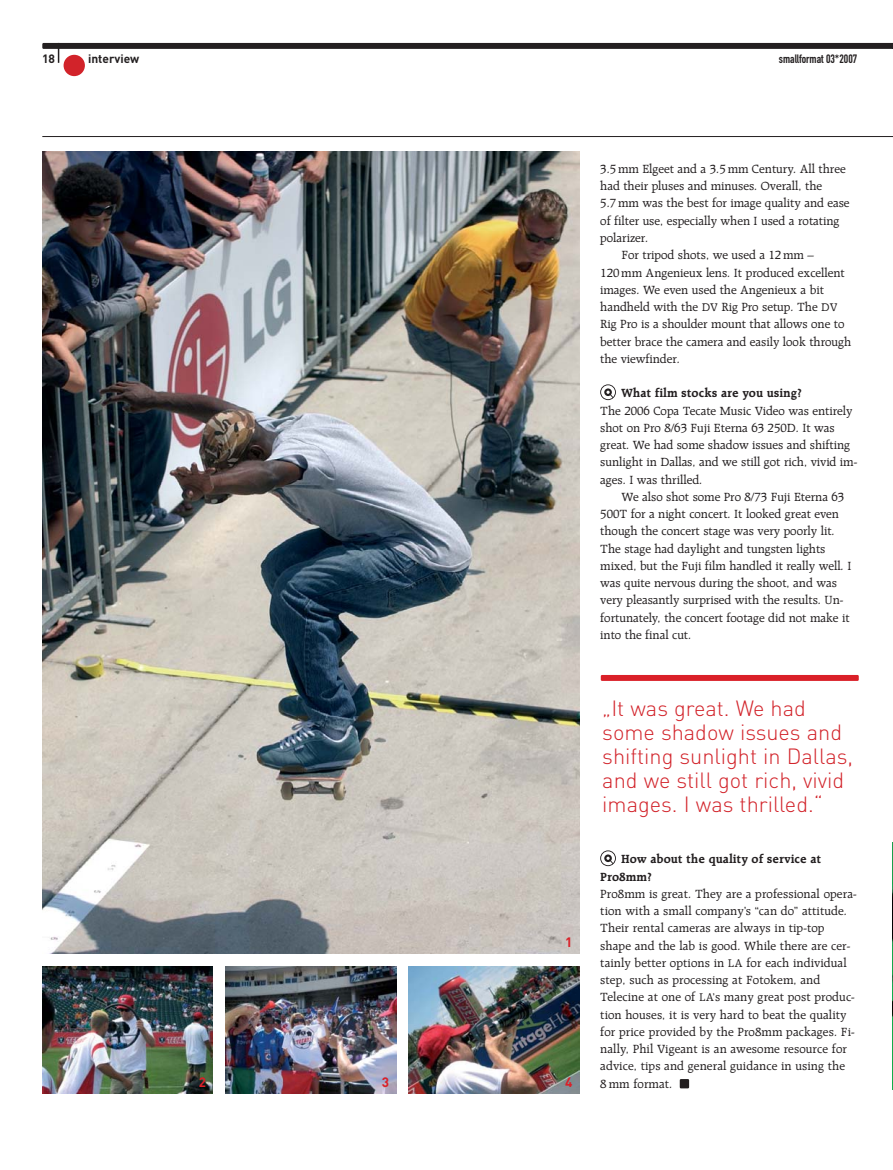
<style>
.page{position:relative;width:893px;height:1170px;background:#fff}
.page>*{position:absolute;margin:0;border:0;box-sizing:border-box;transform-origin:0 0}
.t1{font:300 21.75px/24px "DIN";color:#d2232a}
.t2{font:700 13.5px "DIN";color:#da2028}
.t3{font:12.75px/17.2px "Raleigh";color:#231f20}
.t4{font:700 12.75px/17.2px "Raleigh";color:#231f20}
.t5{font:12px "DIN Engschrift";color:#231f20}
.t6{font:700 12px "DIN";color:#231f20}
.s1{font-size:12px}
</style>
<div class="page">
<svg style="left:679px;top:1079px;width:11px;height:10px"></svg>
<div style="left:680px;top:1078px;width:9px;height:10px;background:#231f20"></div>
<svg style="left:600px;top:850px;width:16px;height:16px"></svg>
<svg style="left:600px;top:384px;width:16px;height:16px"></svg>
<img style="left:42px;top:151px;width:537px;height:802px">
<hr style="left:42px;top:136px;width:851px;height:1px;background:#231f20">
<svg style="left:64px;top:69px;width:21px;height:7px"></svg>
<div style="left:64px;top:55px;width:21px;height:21px;background:#d2232a;border-radius:50%"></div>
<svg style="left:42px;top:43px;width:851px;height:20px"></svg>
<img style="left:42px;top:966px;width:171px;height:127px">
<img style="left:226px;top:966px;width:170px;height:127px">
<img style="left:409px;top:966px;width:170px;height:127px">
<img style="left:892px;top:842px;width:1px;height:247px">
<div style="left:601px;top:675px;width:258px;height:6px;background:#da2028"></div>
<p class="t6" style="left:42px;top:55px;width:15px">18</p>
<p class="t6" style="left:88px;top:55px;width:53px">interview</p>
<p class="t5" style="left:779px;top:55px;width:80px">smallformat 03*2007</p>
<p class="t3" style="left:600px;top:161px;width:247px">3.5 mm Elgeet and a 3.5 mm Century. All three</p>
<p class="t3" style="left:600px;top:178px;width:223px">had their pluses and minuses. Overall, the</p>
<p class="t3" style="left:600px;top:195px;width:251px">5.7 mm was the best for image quality and ease</p>
<p class="t3" style="left:600px;top:213px;width:241px">of filter use, especially when I used a rotating</p>
<p class="t3" style="left:600px;top:230px;width:50px">polarizer.</p>
<p class="t3" style="left:621px;top:247px;width:194px">For tripod shots, we used a 12 mm –</p>
<p class="t3" style="left:600px;top:264px;width:246px">120 mm Angenieux lens. It produced excellent</p>
<p class="t3" style="left:600px;top:282px;width:225px">images. We even used the Angenieux a bit</p>
<p class="t3" style="left:600px;top:299px;width:239px">handheld with the <span class="s1">DV</span> Rig Pro setup. The <span class="s1">DV</span></p>
<p class="t3" style="left:600px;top:316px;width:246px">Rig Pro is a shoulder mount that allows one to</p>
<p class="t3" style="left:600px;top:333px;width:252px">better brace the camera and easily look through</p>
<p class="t3" style="left:600px;top:351px;width:81px">the viewfinder.</p>
<p class="t4" style="left:621px;top:385px;width:182px">What film stocks are you using?</p>
<p class="t3" style="left:600px;top:402px;width:258px">The 2006 Copa Tecate Music Video was entirely shot on Pro 8/63 Fuji Eterna 63 250D. It was great. We had some shadow issues and shifting sunlight in Dallas, and we still got rich, vivid im&shy;ages. I was thrilled.</p>
<p class="t3" style="left:600px;top:489px;width:253px;text-indent:21px">We also shot some Pro 8/73 Fuji Eterna 63<br>500T for a night concert. It looked great even though the concert stage was very poorly lit.<br>The stage had daylight and tungsten lights mixed, but the Fuji film handled it really well. I was quite nervous during the shoot, and was very pleasantly surprised with the results. Un&shy;fortunately, the concert footage did not make it into the final cut.</p>
<p class="t2" style="left:565px;top:937px;width:9px">1</p>
<p class="t2" style="left:199px;top:1077px;width:9px">2</p>
<p class="t2" style="left:382px;top:1077px;width:9px">3</p>
<p class="t2" style="left:565px;top:1077px;width:9px">4</p>
<h1 class="t1" style="left:602px;top:698px;width:252px">„It was great. We had some shadow issues and shifting sunlight in Dallas, and we still got rich, vivid images. I was thrilled.“</h1>
<p class="t4" style="left:600px;top:851px;width:222px;text-indent:21px">How about the quality of service at<br>Pro8mm?</p>
<p class="t3" style="left:600px;top:885px;width:258px">Pro8mm is great. They are a professional opera&shy;tion with a small company’s “can do” attitude.<br>Their rental cameras are always in tip-top shape and the lab is good. While there are cer&shy;tainly better options in <span class="s1">LA</span> for each individual step, such as processing at Fotokem, and Telecine at one of <span class="s1">LA’</span>s many great post produc&shy;tion houses, it is very hard to beat the quality for price provided by the Pro8mm packages. Fi&shy;nally, Phil Vigeant is an awesome resource for advice, tips and general guidance in using the<br>8 mm format.</p>
</div>
